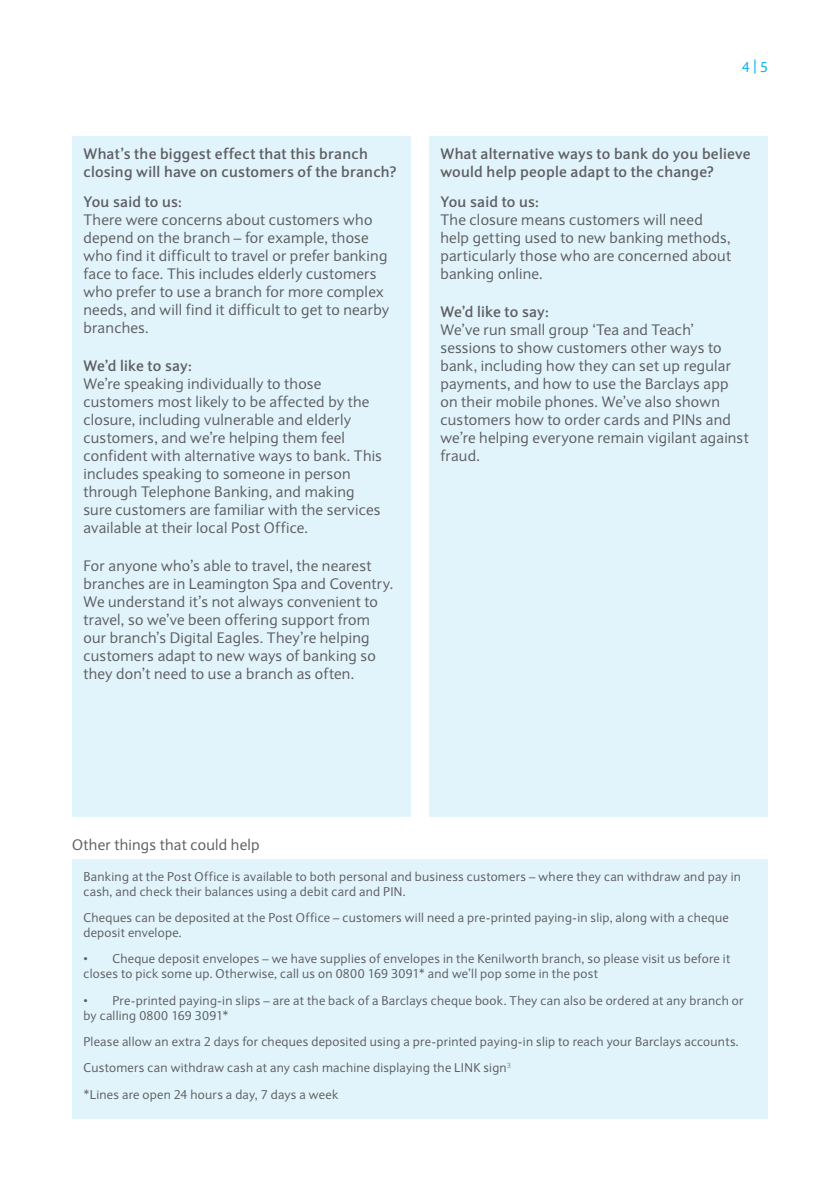
<style>
.page{position:relative;width:840px;height:1191px;background:#fff}
.page>*{position:absolute;margin:0;border:0;box-sizing:border-box;transform-origin:0 0}
.A4_IS_Body{font:15px/18px "Expert Sans";letter-spacing:.015em;color:#5f5f62}
.A4_IS_Body-2{font:700 15px/18px "Expert Sans";letter-spacing:.015em;color:#5f5f62}
.A4_IS_Body-3{font:14px "Expert Sans";color:#00aeef}
.A4_IS_Body-4{font:12.4px/15px "Expert Sans";letter-spacing:.02em;color:#5f5f62}
</style>
<div class="page">
<div style="left:72px;top:136px;width:338px;height:680px;background:#e1f4fc"></div>
<div style="left:72px;top:859px;width:695px;height:260px;background:#e1f4fc"></div>
<div style="left:429px;top:136px;width:338px;height:680px;background:#e1f4fc"></div>
<p class="A4_IS_Body-2" style="left:83px;top:145px;width:314px">What’s the biggest effect that this branch closing will have on customers of the branch?</p>
<p class="A4_IS_Body-2" style="left:83px;top:192px;width:100px">You said to us:</p>
<p class="A4_IS_Body" style="left:83px;top:210px;width:307px">There were concerns about customers who depend on the branch – for example, those who find it difficult to travel or prefer banking face to face. This includes elderly customers who prefer to use a branch for more complex needs, and will find it difficult to get to nearby branches.</p>
<p class="A4_IS_Body-2" style="left:83px;top:356px;width:110px">We’d like to say:</p>
<p class="A4_IS_Body" style="left:83px;top:374px;width:300px">We’re speaking individually to those customers most likely to be affected by the closure, including vulnerable and elderly customers, and we’re helping them feel confident with alternative ways to bank. This includes speaking to someone in person through Telephone Banking, and making sure customers are familiar with the services available at their local Post Office.</p>
<p class="A4_IS_Body" style="left:83px;top:556px;width:311px">For anyone who’s able to travel, the nearest branches are in Leamington Spa and Coventry.<br>We understand it’s not always convenient to travel, so we’ve been offering support from our branch’s Digital Eagles. They’re helping customers adapt to new ways of banking so they don’t need to use a branch as often.</p>
<p class="A4_IS_Body-3" style="left:741px;top:58px;width:27px">4 | 5</p>
<p class="A4_IS_Body-2" style="left:440px;top:145px;width:311px">What alternative ways to bank do you believe would help people adapt to the change?</p>
<p class="A4_IS_Body-2" style="left:440px;top:192px;width:100px">You said to us:</p>
<p class="A4_IS_Body" style="left:440px;top:210px;width:292px">The closure means customers will need help getting used to new banking methods, particularly those who are concerned about banking online.</p>
<p class="A4_IS_Body-2" style="left:440px;top:302px;width:110px">We’d like to say:</p>
<p class="A4_IS_Body" style="left:440px;top:320px;width:309px">We’ve run small group ‘Tea and Teach’ sessions to show customers other ways to bank, including how they can set up regular payments, and how to use the Barclays app on their mobile phones. We’ve also shown customers how to order cards and PINs and we’re helping everyone remain vigilant against fraud.</p>
<p class="A4_IS_Body" style="left:72px;top:835px;width:189px">Other things that could help</p>
<p class="A4_IS_Body-4" style="left:83px;top:868px;width:658px">Banking at the Post Office is available to both personal and business customers – where they can withdraw and pay in cash, and check their balances using a debit card and PIN.</p>
<p class="A4_IS_Body-4" style="left:83px;top:910px;width:646px">Cheques can be deposited at the Post Office – customers will need a pre-printed paying-in slip, along with a cheque deposit envelope.</p>
<p class="A4_IS_Body-4" style="left:83px;top:951px;width:648px">• Cheque deposit envelopes – we have supplies of envelopes in the Kenilworth branch, so please visit us before it closes to pick some up. Otherwise, call us on 0800 169 3091* and we’ll pop some in the post</p>
<p class="A4_IS_Body-4" style="left:83px;top:992px;width:661px">• Pre-printed paying-in slips – are at the back of a Barclays cheque book. They can also be ordered at any branch or by calling 0800 169 3091*</p>
<p class="A4_IS_Body-4" style="left:83px;top:1034px;width:656px">Please allow an extra 2 days for cheques deposited using a pre-printed paying-in slip to reach your Barclays accounts.</p>
<p class="A4_IS_Body-4" style="left:83px;top:1060px;width:429px">Customers can withdraw cash at any cash machine displaying the LINK sign<sup>3</sup></p>
<p class="A4_IS_Body-4" style="left:83px;top:1086px;width:256px">*Lines are open 24 hours a day, 7 days a week</p>
</div>
